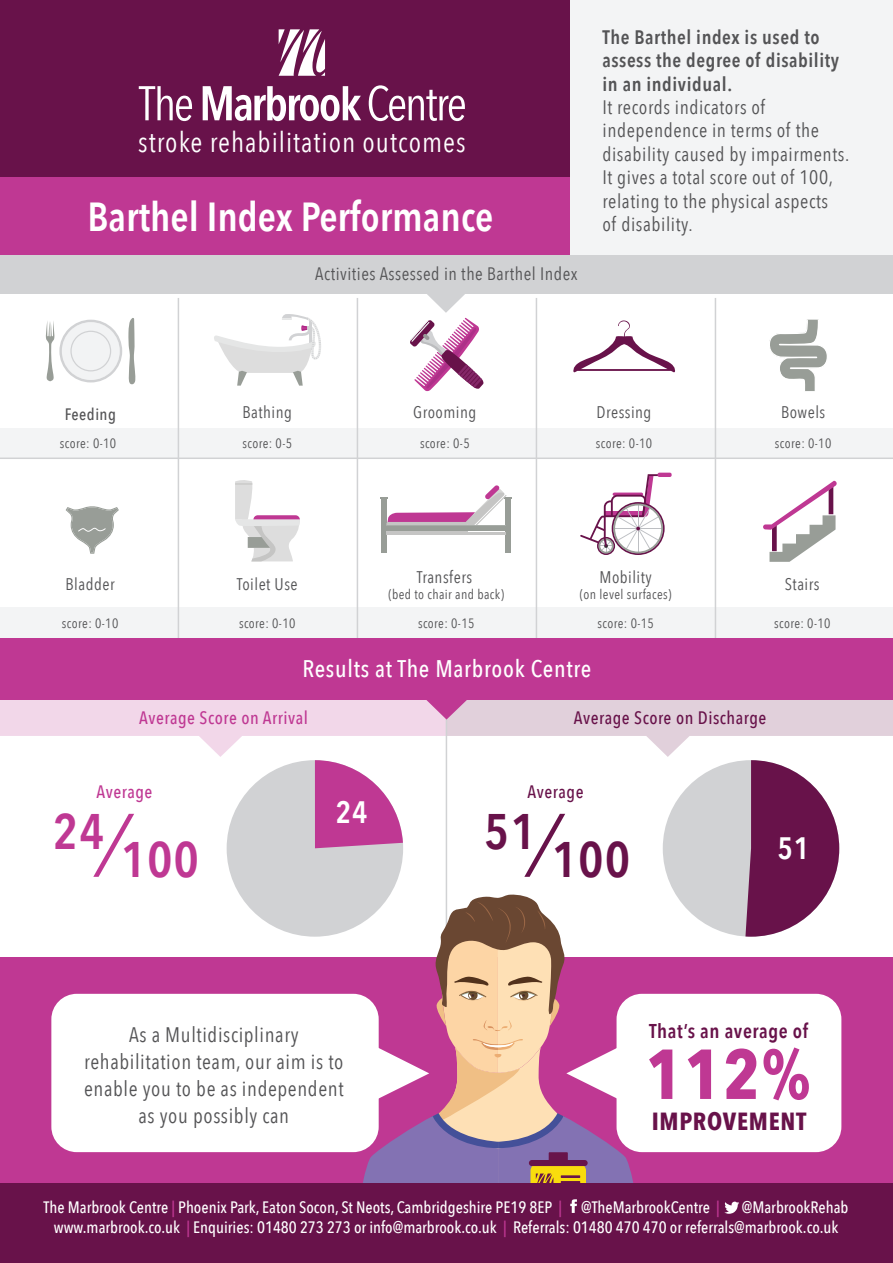
<style>
.page{position:relative;width:893px;height:1263px;background:#fff}
.page>*{position:absolute;margin:0;border:0;box-sizing:border-box;transform-origin:0 0}
.t1{font:700 69.75px "Avenir Next Condensed";color:#bf3893}
.t2{font:600 49.8px "Avenir Next Condensed";color:#bf3893}
.t3{font:600 49.8px "Avenir Next Condensed";color:#68124a}
.t4{font:600 40.5px "Avenir Next Condensed";color:#fff}
.t5{font:600 30.9px "Avenir Next Condensed";color:#fff}
.t6{font:28.2px "Avenir Next Condensed";letter-spacing:.035em;color:#fff}
.t7{font:700 24.75px "Avenir Next Condensed";letter-spacing:.03em;color:#68124a}
.t8{font:500 24px "Avenir Next Condensed";letter-spacing:.03em;color:#fff}
.t9{font:21px/27px "Avenir Next Condensed";letter-spacing:.03em;color:#545456;text-align:center}
.t10{font:600 19.95px "Avenir Next Condensed";letter-spacing:.03em;color:#68124a}
.t11{font:19.5px/23.4px "Avenir Next Condensed";letter-spacing:.03em;color:#545456}
.t12{font:600 19.5px/23.4px "Avenir Next Condensed";letter-spacing:.03em;color:#545456}
.t13{font:18px "Avenir Next Condensed";letter-spacing:.03em;color:#545456}
.t14{font:500 18px "Avenir Next Condensed";letter-spacing:.03em;color:#68124a}
.t15{font:500 18px "Avenir Next Condensed";letter-spacing:.03em;color:#bf3893}
.t16{font:16.8px "Avenir Next Condensed";letter-spacing:.03em;color:#545456}
.t17{font:500 16.5px/19.8px "Avenir Next Condensed";color:#fff}
.t18{font:500 16.5px "Avenir Next Condensed";letter-spacing:.03em;color:#545456}
.t19{font:13.5px "Avenir Next Condensed";letter-spacing:.03em;color:#545456}
.s1{font-family:"Myriad Pro";font-weight:400;font-size:93.75px}
.s2{color:#bf3893}
</style>
<div class="page">
<div style="left:0;top:429px;width:893px;height:30px;background:#f3f4f5"></div>
<div style="left:0;top:608px;width:893px;height:30px;background:#f3f4f5"></div>
<hr style="left:178px;top:298px;width:1px;height:361px;background:#d1d2d4">
<hr style="left:0;top:457px;width:893px;height:2px;background:#d1d2d4">
<hr style="left:357px;top:298px;width:1px;height:361px;background:#d1d2d4">
<hr style="left:536px;top:298px;width:1px;height:361px;background:#d1d2d4">
<hr style="left:715px;top:298px;width:1px;height:361px;background:#d1d2d4">
<div style="left:570px;top:1px;width:323px;height:267px;background:#f3f4f5"></div>
<div style="left:0;top:0;width:570px;height:179px;background:#68124a"></div>
<div style="left:0;top:178px;width:570px;height:89px;background:#bf3893"></div>
<svg style="left:46px;top:320px;width:76px;height:62px"></svg>
<svg style="left:128px;top:318px;width:8px;height:66px"></svg>
<svg style="left:214px;top:314px;width:107px;height:72px"></svg>
<svg style="left:573px;top:320px;width:103px;height:53px"></svg>
<svg style="left:235px;top:480px;width:65px;height:81px"></svg>
<div style="left:381px;top:499px;width:5px;height:53px;background:#989d97"></div>
<div style="left:506px;top:499px;width:5px;height:54px;background:#989d97"></div>
<hr style="left:386px;top:531px;width:82px;height:1px;background:#c5c5c4">
<hr style="left:386px;top:532px;width:120px;height:3px;background:#c5c5c4">
<div style="left:386px;top:525px;width:120px;height:6px;background:#989d97"></div>
<svg style="left:380px;top:485px;width:132px;height:41px"></svg>
<hr style="left:658px;top:473px;width:14px;height:4px;background:#bf3893;border-radius:2px">
<svg style="left:580px;top:474px;width:85px;height:81px"></svg>
<svg style="left:410px;top:294px;width:74px;height:98px"></svg>
<div style="left:0;top:256px;width:893px;height:38px;background:#d1d2d4"></div>
<svg style="left:763px;top:481px;width:74px;height:81px"></svg>
<div style="left:0;top:1184px;width:893px;height:79px;background:#68124a"></div>
<svg style="left:0;top:699px;width:893px;height:515px"></svg>
<div style="left:0;top:638px;width:893px;height:61px;background:#bf3893"></div>
<svg style="left:769px;top:320px;width:58px;height:71px"></svg>
<svg style="left:66px;top:506px;width:53px;height:48px"></svg>
<svg style="left:279px;top:29px;width:46px;height:47px"></svg>
<svg style="left:139px;top:86px;width:53px;height:35px"></svg>
<svg style="left:203px;top:86px;width:158px;height:35px"></svg>
<svg style="left:369px;top:85px;width:96px;height:36px"></svg>
<h3 class="t6" style="left:138px;top:118px;width:329px">stroke rehabilitation outcomes</h3>
<h3 class="t4" style="left:88px;top:182px;width:407px">Barthel Index Performance</h3>
<p class="t13" style="left:315px;top:259px;width:264px">Activities Assessed in the Barthel Index</p>
<p class="t12" style="left:602px;top:25px;width:238px">The Barthel index is used to assess the degree of disability in an individual.</p>
<p class="t11" style="left:602px;top:94px;width:248px">It records indicators of independence in terms of the disability caused by impairments.<br>It gives a total score out of 100, relating to the physical aspects<br>of disability.</p>
<p class="t18" style="left:65px;top:404px;width:53px">Feeding</p>
<p class="t16" style="left:243px;top:398px;width:51px">Bathing</p>
<p class="t16" style="left:413px;top:398px;width:65px">Grooming</p>
<p class="t16" style="left:596px;top:398px;width:56px">Dressing</p>
<p class="t16" style="left:781px;top:398px;width:46px">Bowels</p>
<p class="t19" style="left:60px;top:432px;width:58px">score: 0-10</p>
<p class="t19" style="left:596px;top:432px;width:58px">score: 0-10</p>
<p class="t19" style="left:775px;top:432px;width:58px">score: 0-10</p>
<p class="t19" style="left:242px;top:432px;width:51px">score: 0-5</p>
<p class="t19" style="left:420px;top:432px;width:51px">score: 0-5</p>
<p class="t16" style="left:66px;top:570px;width:51px">Bladder</p>
<p class="t16" style="left:237px;top:570px;width:62px">Toilet Use</p>
<p class="t16" style="left:417px;top:562px;width:57px">Transfers</p>
<p class="t19" style="left:388px;top:583px;width:117px">(bed to chair and back)</p>
<p class="t16" style="left:599px;top:562px;width:54px">Mobility</p>
<p class="t19" style="left:580px;top:583px;width:93px">(on level surfaces)</p>
<p class="t16" style="left:785px;top:570px;width:36px">Stairs</p>
<p class="t19" style="left:62px;top:612px;width:58px">score: 0-10</p>
<p class="t19" style="left:239px;top:612px;width:58px">score: 0-10</p>
<p class="t19" style="left:418px;top:612px;width:58px">score: 0-15</p>
<p class="t19" style="left:597px;top:612px;width:58px">score: 0-15</p>
<p class="t19" style="left:774px;top:612px;width:58px">score: 0-10</p>
<h3 class="t8" style="left:302px;top:654px;width:290px">Results at The Marbrook Centre</h3>
<p class="t15" style="left:139px;top:706px;width:170px">Average Score on Arrival</p>
<p class="t14" style="left:574px;top:706px;width:194px">Average Score on Discharge</p>
<p class="t15" style="left:97px;top:781px;width:57px">Average</p>
<p class="t14" style="left:528px;top:781px;width:57px">Average</p>
<h3 class="t5" style="left:336px;top:786px;width:33px">24</h3>
<h2 class="t2" style="left:53px;top:789px;width:53px">24</h2>
<h2 class="t2" style="left:108px;top:816px;width:92px"><span class="s1">⁄</span>100</h2>
<h2 class="t3" style="left:484px;top:816px;width:147px">51<span class="s1">⁄</span>100</h2>
<h3 class="t5" style="left:777px;top:822px;width:33px">51</h3>
<p class="t9" style="left:84px;top:1020px;width:261px">As a Multidisciplinary rehabilitation team, our aim is to enable you to be as independent as you possibly can</p>
<p class="t10" style="left:649px;top:1014px;width:160px">That’s an average of</p>
<h1 class="t1" style="left:646px;top:1032px;width:166px">112%</h1>
<h3 class="t7" style="left:652px;top:1106px;width:156px">IMPROVEMENT</h3>
<p class="t17" style="left:44px;top:1197px;width:678px">The Marbrook Centre <span class="s2">|</span> Phoenix Park, Eaton Socon, St Neots, Cambridgeshire PE19 8EP <span class="s2">|</span> @TheMarbrookCentre <span class="s2">|</span></p>
<p class="t17" style="left:54px;top:1197px;width:796px;text-indent:688px">@MarbrookRehab www.marbrook.co.uk <span class="s2">|</span> Enquiries: 01480 273 273 or info@marbrook.co.uk <span class="s2">|</span> Referrals: 01480 470 470 or referrals@marbrook.co.uk</p>
</div>
